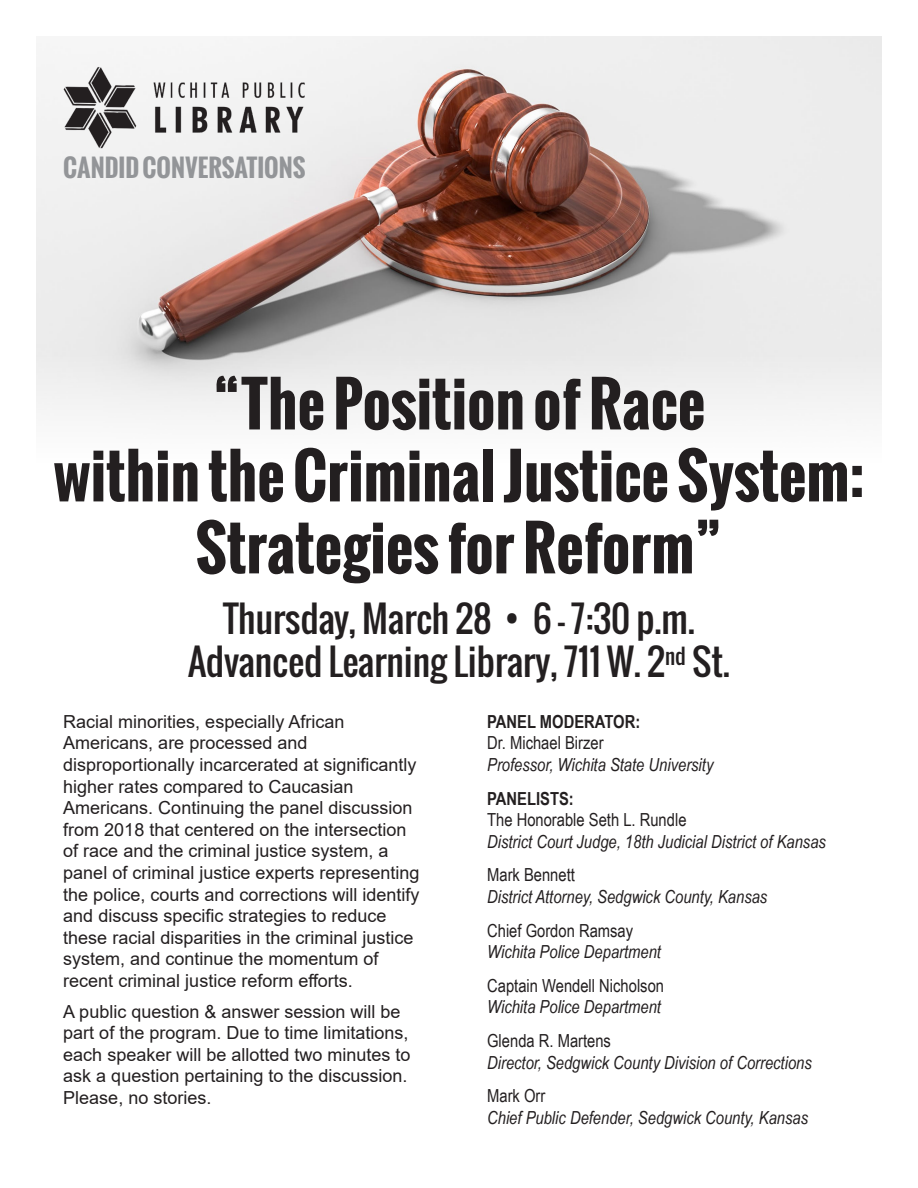
<style>
.page{position:relative;width:918px;height:1188px;background:#fff}
.page>*{position:absolute;margin:0;border:0;box-sizing:border-box;transform-origin:0 0}
.t1{font:700 60px/72px "Oswald";color:#231f20;text-align:center}
.t2{font:36px/43.2px "Oswald";color:#231f20;text-align:center}
.t3{font:700 24.45px "Oswald";color:#939598}
.t4{font:18px/21.6px "Arial";color:#231f20}
.t5{font:italic 18px/21.6px "Arial Narrow";color:#231f20}
.t6{font:18px/21.6px "Arial Narrow";color:#231f20}
.s1{font-weight:700;font-style:normal}
.s2{font-style:normal}
.s3{font-style:italic}
</style>
<div class="page">
<img style="left:36px;top:36px;width:846px;height:381px">
<img style="left:63px;top:51px;width:243px;height:112px">
<p class="t3" style="left:63px;top:149px;width:244px">CANDID CONVERSATIONS</p>
<p class="t1" style="left:53px;top:368px;width:813px">“The Position of Race<br>within the Criminal Justice System:<br>Strategies for Reform”</p>
<p class="t2" style="left:188px;top:596px;width:543px">Thursday, March 28 • 6 - 7:30 p.m.<br>Advanced Learning Library, 711 W. 2<sup>nd</sup> St.</p>
<p class="t4" style="left:63px;top:711px;width:358px">Racial minorities, especially African Americans, are processed and disproportionally incarcerated at significantly higher rates compared to Caucasian Americans. Continuing the panel discussion from 2018 that centered on the intersection of race and the criminal justice system, a panel of criminal justice experts representing the police, courts and corrections will identify and discuss specific strategies to reduce these racial disparities in the criminal justice system, and continue the momentum of recent criminal justice reform efforts.</p>
<p class="t4" style="left:63px;top:1000px;width:349px">A public question &amp; answer session will be part of the program. Due to time limitations, each speaker will be allotted two minutes to ask a question pertaining to the discussion.<br>Please, no stories.</p>
<p class="t5" style="left:487px;top:710px;width:228px"><span class="s1">PANEL MODERATOR:<br></span><span class="s2">Dr. Michael Birzer<br></span>Professor, Wichita State University</p>
<p class="t5" style="left:487px;top:787px;width:340px"><span class="s1">PANELISTS:<br></span><span class="s2">The Honorable Seth L. Rundle<br></span>District Court Judge, 18th Judicial District of Kansas</p>
<p class="t5" style="left:487px;top:864px;width:282px"><span class="s2">Mark Bennett<br></span>District Attorney, Sedgwick County, Kansas</p>
<p class="t5" style="left:487px;top:919px;width:175px"><span class="s2">Chief Gordon Ramsay<br></span>Wichita Police Department</p>
<p class="t6" style="left:487px;top:974px;width:178px">Captain Wendell Nicholson<br><span class="s3">Wichita Police Department</span></p>
<p class="t5" style="left:487px;top:1030px;width:326px"><span class="s2">Glenda R. Martens<br></span>Director, Sedgwick County Division of Corrections</p>
<p class="t5" style="left:487px;top:1085px;width:322px"><span class="s2">Mark Orr<br></span>Chief Public Defender, Sedgwick County, Kansas</p>
</div>
